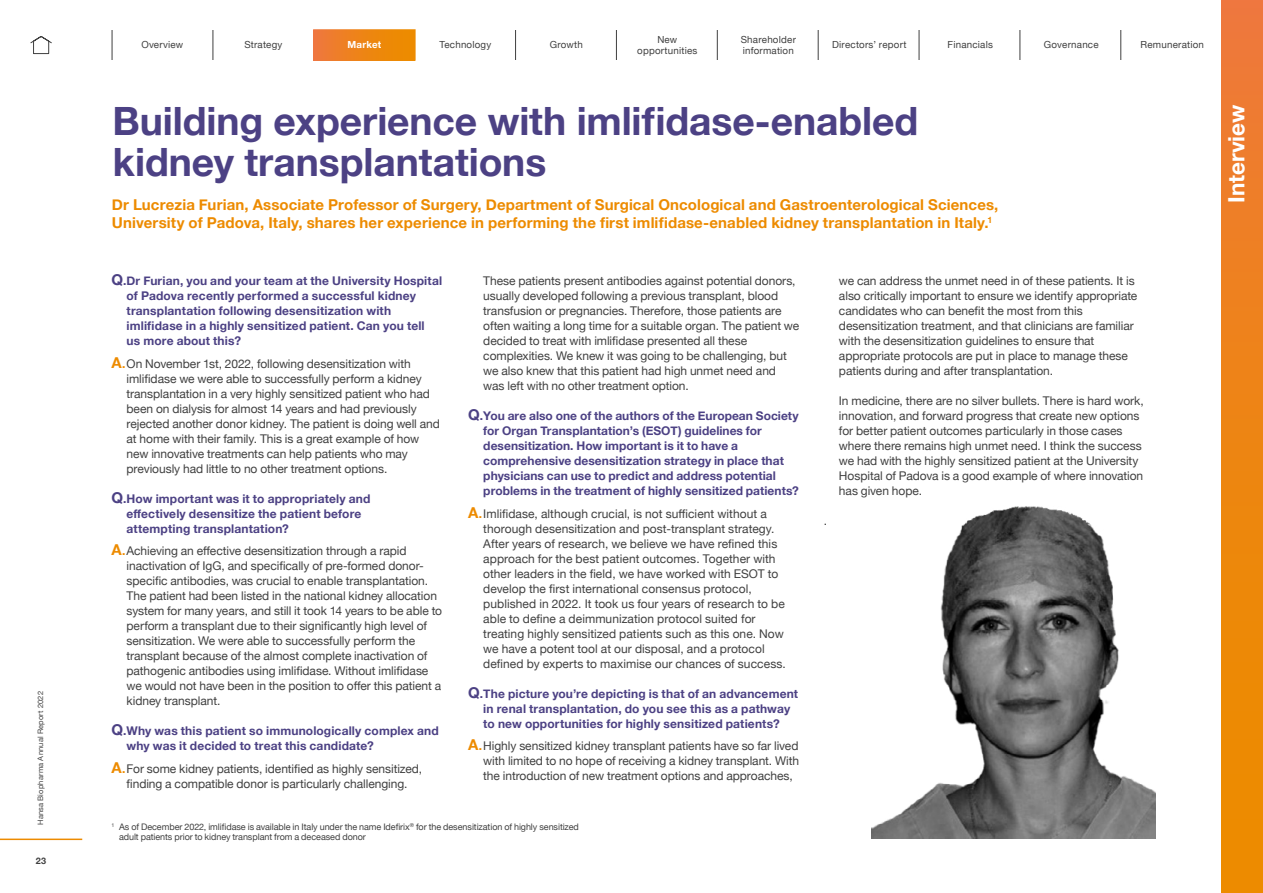
<style>
.page{position:relative;width:1263px;height:893px;background:#fff}
.page>*{position:absolute;margin:0;border:0;box-sizing:border-box;transform-origin:0 0}
.t1{font:700 39px/41.2px "Helvetica Neue";color:#4c4184}
.t2{font:700 22.5px "Helvetica Neue";letter-spacing:-.005em;color:#fff}
.t3{font:700 15px/18.8px "Helvetica Neue";letter-spacing:.01em;color:#ed8b00}
.t4{font:12px/15px "Helvetica Neue";letter-spacing:-.005em;color:#404040}
.t5{font:700 12px/15px "Helvetica Neue";letter-spacing:.01em;color:#4c4184}
.t6{font:9.75px/10.5px "Helvetica Neue";letter-spacing:.02em;color:#404040;text-align:center}
.t7{font:700 9.75px "Helvetica Neue";letter-spacing:.025em;color:#fff}
.t8{font:9px/10.5px "Helvetica Neue";letter-spacing:-.005em;color:#404040}
.t9{font:700 9px "Helvetica Neue";color:#404040}
.t10{font:7.5px "Helvetica Neue";letter-spacing:.025em;color:#404040}
.s1{font-size:15px}
.s2{font-weight:700;font-size:15px;color:#ed8b00}
.s3{font-weight:700;color:#ed8b00}
</style>
<div class="page">
<img style="left:871px;top:506px;width:284px;height:332px">
<svg style="left:30px;top:36px;width:22px;height:18px"></svg>
<hr style="left:0;top:839px;width:82px;height:1px;background:#ed8b00">
<hr style="left:213px;top:30px;width:1px;height:30px;background:#404040">
<hr style="left:515px;top:30px;width:1px;height:30px;background:#404040">
<hr style="left:616px;top:30px;width:1px;height:30px;background:#404040">
<hr style="left:717px;top:30px;width:1px;height:30px;background:#404040">
<hr style="left:818px;top:30px;width:1px;height:30px;background:#404040">
<hr style="left:919px;top:30px;width:1px;height:30px;background:#404040">
<hr style="left:1019px;top:30px;width:1px;height:30px;background:#404040">
<hr style="left:1120px;top:30px;width:1px;height:30px;background:#404040">
<hr style="left:112px;top:30px;width:1px;height:30px;background:#404040">
<div style="left:314px;top:30px;width:101px;height:30px;background:linear-gradient(to right,#ee7939,#ed8e00)"></div>
<div style="left:1221px;top:0;width:42px;height:893px;background:linear-gradient(to bottom,#ee7a37,#ed8e00)"></div>
<p class="t10" style="left:35px;top:825px;width:135px;rotate:-90deg">Hansa Biopharma Annual Report 2022</p>
<p class="t9" style="left:36px;top:854px;width:12px">23</p>
<p class="t6" style="left:141px;top:40px;width:43px">Overview</p>
<p class="t6" style="left:244px;top:40px;width:40px">Strategy</p>
<p class="t6" style="left:439px;top:40px;width:53px">Technology</p>
<p class="t6" style="left:550px;top:40px;width:35px">Growth</p>
<p class="t6" style="left:637px;top:35px;width:62px">New opportunities</p>
<p class="t6" style="left:741px;top:35px;width:57px;text-align:left">Shareholder information</p>
<p class="t7" style="left:347px;top:37px;width:36px">Market</p>
<p class="t6" style="left:832px;top:40px;width:76px">Directors’ report</p>
<p class="t6" style="left:947px;top:40px;width:47px">Financials</p>
<p class="t6" style="left:1044px;top:40px;width:56px">Governance</p>
<p class="t6" style="left:1140px;top:40px;width:65px">Remuneration</p>
<h1 class="t1" style="left:113px;top:102px;width:807px">Building experience with imlifidase-enabled kidney transplantations</h1>
<p class="t3" style="left:112px;top:195px;width:888px">Dr Lucrezia Furian, Associate Professor of Surgery, Department of Surgical Oncological and Gastroenterological Sciences,<br>University of Padova, Italy, shares her experience in performing the first imlifidase-enabled kidney transplantation in Italy.<sup>1</sup></p>
<p class="t5" style="left:127px;top:274px;width:317px;text-indent:-15px"><span class="s1">Q</span>.Dr Furian, you and your team at the University Hospital of Padova recently performed a successful kidney transplantation following desensitization with imlifidase in a highly sensitized patient. Can you tell<br>us more about this?</p>
<p class="t4" style="left:127px;top:356px;width:315px;text-indent:-15px"><span class="s2">A</span><span class="s3">.</span>On November 1st, 2022, following desensitization with imlifidase we were able to successfully perform a kidney transplantation in a very highly sensitized patient who had been on dialysis for almost 14 years and had previously rejected another donor kidney. The patient is doing well and at home with their family. This is a great example of how new innovative treatments can help patients who may previously had little to no other treatment options.</p>
<p class="t5" style="left:127px;top:491px;width:245px;text-indent:-15px"><span class="s1">Q</span>.How important was it to appropriately and effectively desensitize the patient before attempting transplantation?</p>
<p class="t4" style="left:127px;top:544px;width:317px;text-indent:-15px"><span class="s2">A</span><span class="s3">.</span>Achieving an effective desensitization through a rapid inactivation of IgG, and specifically of pre-formed donor&shy;specific antibodies, was crucial to enable transplantation.<br>The patient had been listed in the national kidney allocation system for many years, and still it took 14 years to be able to perform a transplant due to their significantly high level of sensitization. We were able to successfully perform the transplant because of the almost complete inactivation of pathogenic antibodies using imlifidase. Without imlifidase we would not have been in the position to offer this patient a kidney transplant.</p>
<p class="t5" style="left:127px;top:724px;width:314px;text-indent:-15px"><span class="s1">Q</span>.Why was this patient so immunologically complex and why was it decided to treat this candidate?</p>
<p class="t4" style="left:112px;top:761px;width:312px;text-align:center"><span class="s2">A</span><span class="s3">.</span>For some kidney patients, identified as highly sensitized, finding a compatible donor is particularly challenging.</p>
<p class="t4" style="left:483px;top:274px;width:317px">These patients present antibodies against potential donors, usually developed following a previous transplant, blood transfusion or pregnancies. Therefore, those patients are often waiting a long time for a suitable organ. The patient we decided to treat with imlifidase presented all these complexities. We knew it was going to be challenging, but we also knew that this patient had high unmet need and was left with no other treatment option.</p>
<p class="t5" style="left:483px;top:409px;width:317px;text-indent:-15px"><span class="s1">Q</span>.You are also one of the authors of the European Society for Organ Transplantation’s (ESOT) guidelines for desensitization. How important is it to have a comprehensive desensitization strategy in place that physicians can use to predict and address potential problems in the treatment of highly sensitized patients?</p>
<p class="t4" style="left:483px;top:506px;width:304px;text-indent:-15px"><span class="s2">A</span><span class="s3">.</span>Imlifidase, although crucial, is not sufficient without a thorough desensitization and post-transplant strategy.<br>After years of research, we believe we have refined this approach for the best patient outcomes. Together with other leaders in the field, we have worked with ESOT to develop the first international consensus protocol, published in 2022. It took us four years of research to be able to define a deimmunization protocol suited for treating highly sensitized patients such as this one. Now we have a potent tool at our disposal, and a protocol defined by experts to maximise our chances of success.</p>
<p class="t5" style="left:468px;top:686px;width:331px;text-align:center"><span class="s1">Q</span>.The picture you’re depicting is that of an advancement in renal transplantation, do you see this as a pathway<br>to new opportunities for highly sensitized patients?</p>
<p class="t4" style="left:483px;top:739px;width:317px;text-align:justify;text-indent:-15px"><span class="s2">A</span><span class="s3">.</span>Highly sensitized kidney transplant patients have so far lived with limited to no hope of receiving a kidney transplant. With the introduction of new treatment options and approaches,</p>
<p class="t8" style="left:119px;top:822px;width:461px;text-indent:-8px"><sup>1</sup> As of December 2022, imlifidase is available in Italy under the name Idefirix<sup>®</sup> for the desensitization of highly sensitized adult patients prior to kidney transplant from a deceased donor</p>
<p class="t4" style="left:824px;top:514px;width:5px">.</p>
<p class="t4" style="left:839px;top:274px;width:300px">we can address the unmet need in of these patients. It is also critically important to ensure we identify appropriate candidates who can benefit the most from this desensitization treatment, and that clinicians are familiar with the desensitization guidelines to ensure that appropriate protocols are put in place to manage these patients during and after transplantation.</p>
<p class="t4" style="left:839px;top:394px;width:306px">In medicine, there are no silver bullets. There is hard work, innovation, and forward progress that create new options for better patient outcomes particularly in those cases where there remains high unmet need. I think the success we had with the highly sensitized patient at the University Hospital of Padova is a good example of where innovation has given hope.</p>
<h2 class="t2" style="left:1219px;top:203px;width:99px;rotate:-90deg">Interview</h2>
</div>
